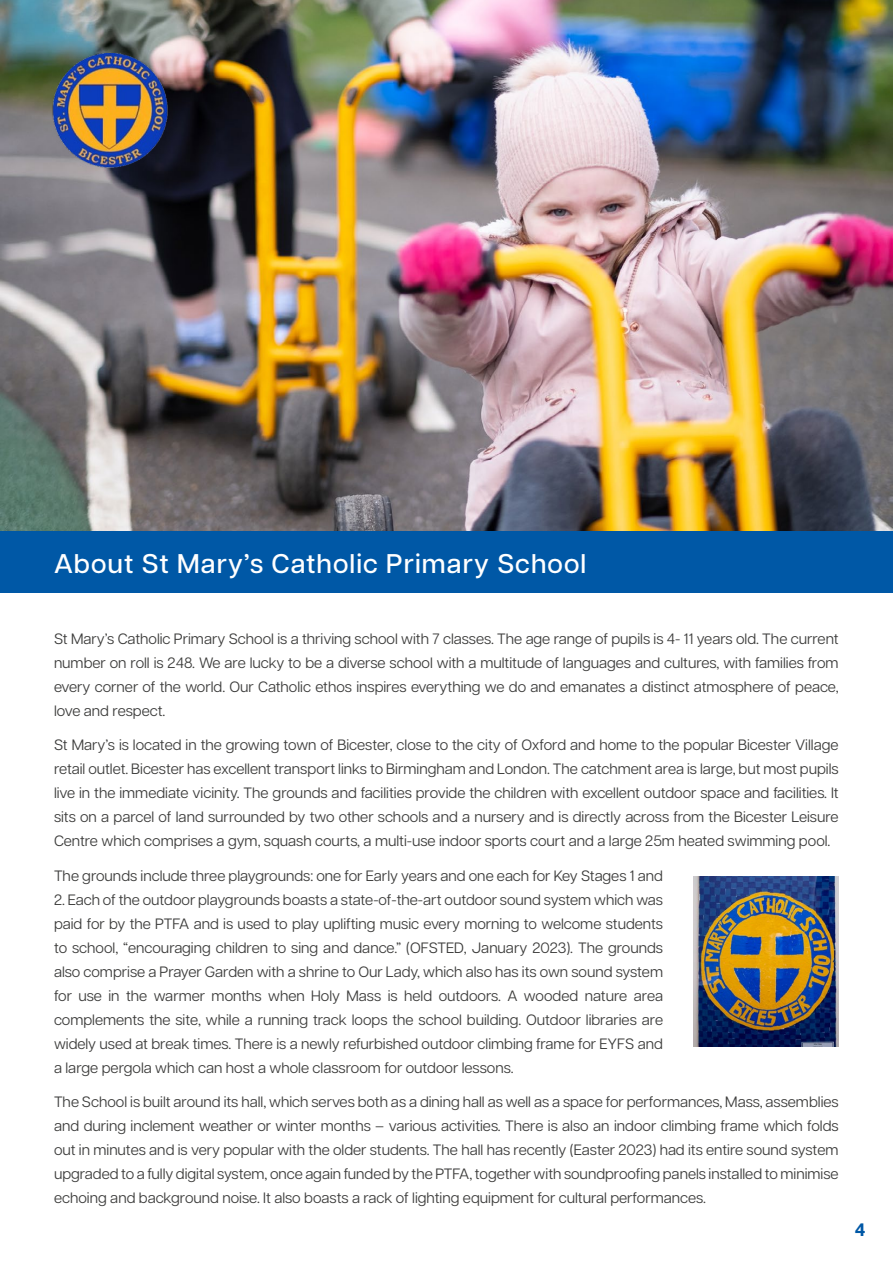
<style>
.page{position:relative;width:893px;height:1263px;background:#fff}
.page>*{position:absolute;margin:0;border:0;box-sizing:border-box;transform-origin:0 0}
.t1{font:500 27px "Articulat CF";letter-spacing:.04em;color:#fff}
.t2{font:700 18px "Articulat CF";color:#0058a6}
.t3{font:15px/24px "Articulat CF";color:#3c3c3b;text-align:justify}
</style>
<div class="page">
<img style="left:0;top:0;width:893px;height:531px">
<img style="left:36px;top:46px;width:143px;height:129px">
<img style="left:694px;top:876px;width:145px;height:171px">
<div style="left:0;top:531px;width:893px;height:62px;background:#0058a6"></div>
<h1 class="t1" style="left:54px;top:544px;width:534px">About St Mary’s Catholic Primary School</h1>
<p class="t3" style="left:54px;top:625px;width:786px">St Mary’s Catholic Primary School is a thriving school with 7 classes. The age range of pupils is 4- 11 years old. The current number on roll is 248. We are lucky to be a diverse school with a multitude of languages and cultures, with families from every corner of the world. Our Catholic ethos inspires everything we do and emanates a distinct atmosphere of peace, love and respect.</p>
<p class="t3" style="left:54px;top:732px;width:786px">St Mary’s is located in the growing town of Bicester, close to the city of Oxford and home to the popular Bicester Village retail outlet. Bicester has excellent transport links to Birmingham and London. The catchment area is large, but most pupils live in the immediate vicinity. The grounds and facilities provide the children with excellent outdoor space and facilities. It sits on a parcel of land surrounded by two other schools and a nursery and is directly across from the Bicester Leisure Centre which comprises a gym, squash courts, a multi-use indoor sports court and a large 25m heated swimming pool.</p>
<p class="t3" style="left:54px;top:862px;width:610px">The grounds include three playgrounds: one for Early years and one each for Key Stages 1 and</p>
<p class="t3" style="left:54px;top:886px;width:611px">2. Each of the outdoor playgrounds boasts a state-of-the-art outdoor sound system which was paid for by the PTFA and is used to play uplifting music every morning to welcome students to school, “encouraging children to sing and dance.” (OFSTED, January 2023). The grounds also comprise a Prayer Garden with a shrine to Our Lady, which also has its own sound system for use in the warmer months when Holy Mass is held outdoors. A wooded nature area complements the site, while a running track loops the school building. Outdoor libraries are widely used at break times. There is a newly refurbished outdoor climbing frame for EYFS and a large pergola which can host a whole classroom for outdoor lessons.</p>
<p class="t3" style="left:54px;top:1089px;width:786px">The School is built around its hall, which serves both as a dining hall as well as a space for performances, Mass, assemblies and during inclement weather or winter months – various activities. There is also an indoor climbing frame which folds out in minutes and is very popular with the older students. The hall has recently (Easter 2023) had its entire sound system upgraded to a fully digital system, once again funded by the PTFA, together with soundproofing panels installed to minimise echoing and background noise. It also boasts a rack of lighting equipment for cultural performances.</p>
<p class="t2" style="left:855px;top:1216px;width:12px">4</p>
</div>
